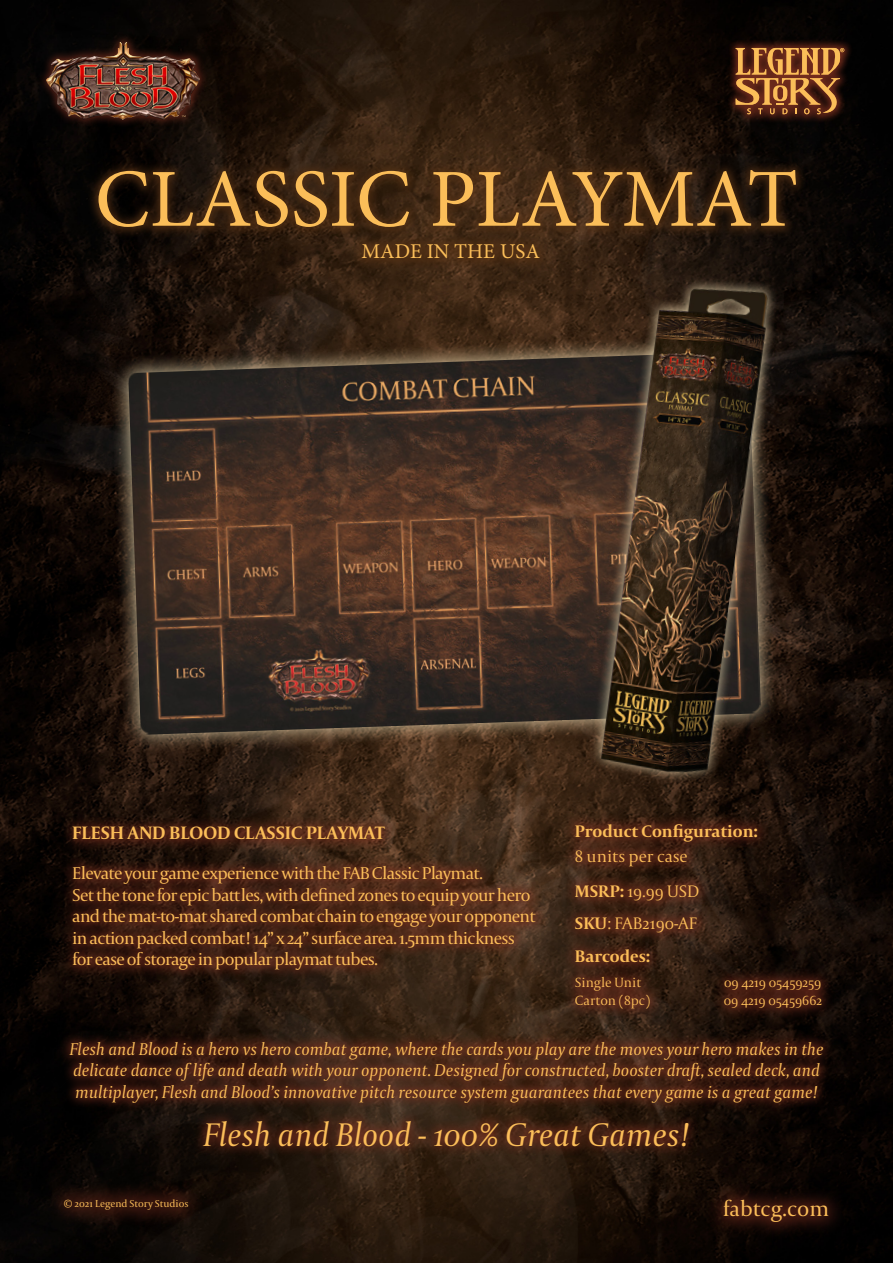
<style>
.page{position:relative;width:893px;height:1263px;background:#fff}
.page>*{position:absolute;margin:0;border:0;box-sizing:border-box;transform-origin:0 0}
.t1{font:82.5px "Minion Pro";letter-spacing:-.005em;color:#fbbe59}
.t2{font:italic 34.5px "Capitolium 2";color:#fbbe59}
.t3{font:22.5px "Capitolium 2";color:#fbbe59}
.t4{font:21px "Minion Pro";color:#fbbe59}
.t5{font:700 18.9px "Capitolium 2";color:#fbbe59}
.t6{font:italic 18px/21.6px "Capitolium 2";color:#fbbe59}
.t7{font:18px/21.6px "Capitolium 2";letter-spacing:-.04em;color:#fbbe59}
.t8{font:700 17.55px/32.5px "Capitolium 2";color:#fbbe59}
.t9{font:300 17.55px/35.1px "Capitolium 2";color:#fbbe59}
.t10{font:300 14.1px "Capitolium 2";color:#fbbe59}
.t11{font:10.5px "Capitolium 2";color:#fbbe59}
.s1{font-weight:700}
.s2{font-weight:300}
</style>
<div class="page">
<img style="left:0;top:0;width:893px;height:1263px">
<div style="left:37px;top:33px;width:172px;height:95px;background:#803120;opacity:.75"></div>
<img style="left:47px;top:43px;width:153px;height:77px">
<div style="left:726px;top:38px;width:128px;height:86px;background:#803120;opacity:.75"></div>
<svg style="left:735px;top:48px;width:109px;height:66px;background:#935a2e"></svg>
<svg style="left:108px;top:331px;width:477px;height:424px;background:#332215"></svg>
<img style="left:128px;top:351px;width:457px;height:384px">
<svg style="left:585px;top:266px;width:199px;height:524px;background:#22150d"></svg>
<img style="left:586px;top:263px;width:192px;height:521px">
<div style="left:87px;top:159px;width:720px;height:80px;background:#573215;opacity:.8"></div>
<div style="left:58px;top:1031px;width:776px;height:126px;background:#803120;opacity:.75"></div>
<div style="left:45px;top:1180px;width:162px;height:48px;background:#803120;opacity:.75"></div>
<div style="left:705px;top:1180px;width:142px;height:61px;background:#803120;opacity:.75"></div>
<div style="left:62px;top:815px;width:485px;height:167px;background:#803120;opacity:.75"></div>
<div style="left:562px;top:811px;width:273px;height:210px;background:#803120;opacity:.75"></div>
<div style="left:351px;top:232px;width:200px;height:38px;background:#573215;opacity:.8"></div>
<h1 class="t1" style="left:95px;top:144px;width:705px">CLASSIC PLAYMAT</h1>
<p class="t4" style="left:362px;top:238px;width:180px">MADE IN THE USA</p>
<p class="t5" style="left:72px;top:820px;width:314px">FLESH AND BLOOD CLASSIC PLAYMAT</p>
<p class="t7" style="left:72px;top:862px;width:465px">Elevate your game experience with the FAB Classic Playmat.<br>Set the tone for epic battles, with defined zones to equip your hero and the mat-to-mat shared combat chain to engage your opponent in action packed combat! 14” x 24” surface area. 1.5mm thickness for ease of storage in popular playmat tubes.</p>
<p class="t8" style="left:575px;top:814px;width:184px">Product Configuration:</p>
<p class="t9" style="left:575px;top:838px;width:126px">8 units per case<br><span class="s1">MSRP:</span> 19.99 USD</p>
<p class="t8" style="left:575px;top:907px;width:124px">SKU<span class="s2">: FAB2190-AF<br></span>Barcodes:</p>
<p class="t10" style="left:575px;top:973px;width:68px">Single Unit</p>
<p class="t10" style="left:724px;top:973px;width:99px">09 4219 05459259</p>
<p class="t10" style="left:575px;top:990px;width:77px">Carton (8pc)</p>
<p class="t10" style="left:724px;top:990px;width:100px">09 4219 05459662</p>
<p class="t6" style="left:70px;top:1038px;width:755px">Flesh and Blood is a hero vs hero combat game, where the cards you play are the moves your hero makes in the delicate dance of life and death with your opponent. Designed for constructed, booster draft, sealed deck, and multiplayer, Flesh and Blood’s innovative pitch resource system guarantees that every game is a great game!</p>
<h2 class="t2" style="left:203px;top:1112px;width:488px">Flesh and Blood - 100% Great Games!</h2>
<p class="t11" style="left:64px;top:1196px;width:126px">© 2021 Legend Story Studios</p>
<p class="t3" style="left:723px;top:1193px;width:108px">fabtcg.com</p>
</div>
